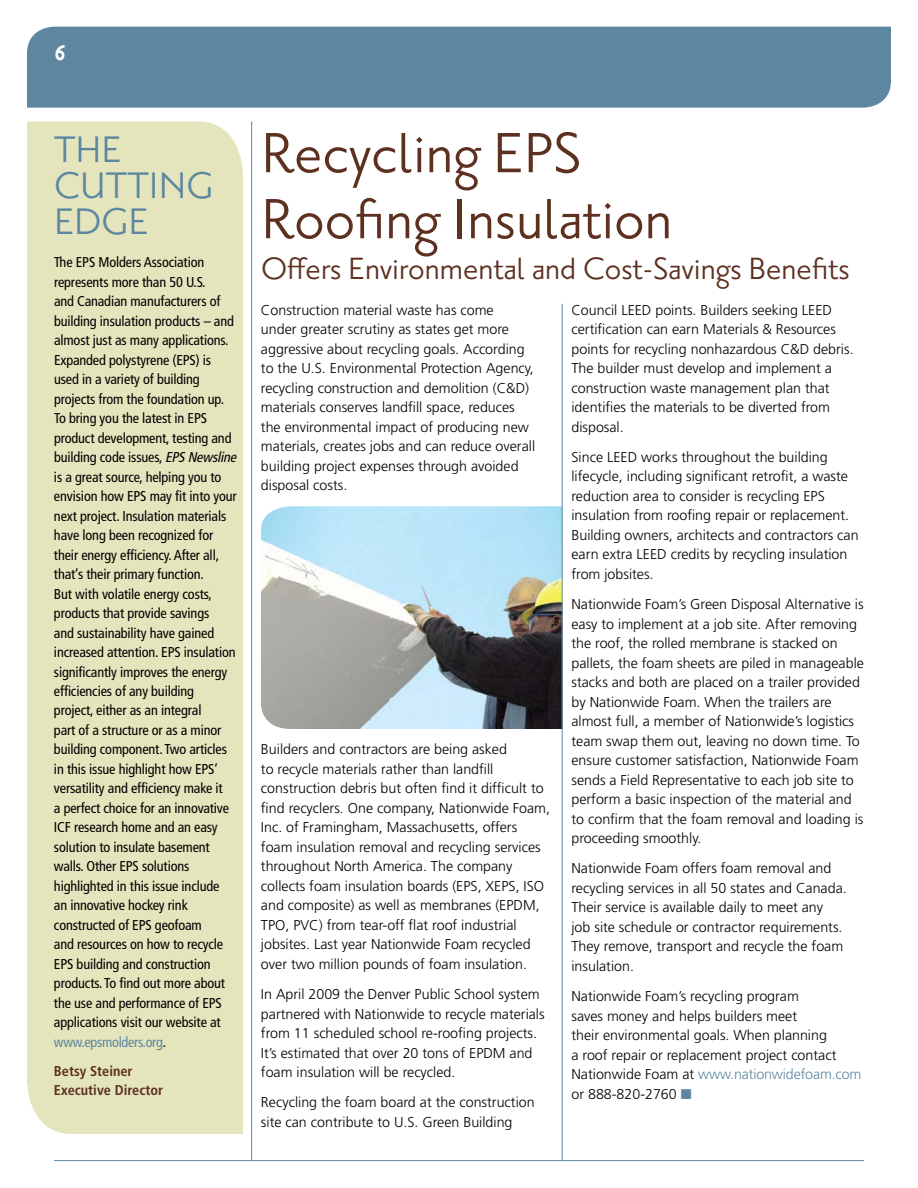
<style>
.page{position:relative;width:918px;height:1188px;background:#fff}
.page>*{position:absolute;margin:0;border:0;box-sizing:border-box;transform-origin:0 0}
.t1{font:69px/66px "Priori San";color:#5d3020}
.t2{font:45px/36px "Priori San";color:#5d87a1}
.t3{font:37.5px "Priori San";color:#5d3020}
.t4{font:36px "Priori San Bold SC";color:#fff;scale:.8 1}
.t5{font:300 14.25px/19.5px "Frutiger";color:#000}
.t6{font:condensed 14.25px/19.5px "Frutiger";letter-spacing:-.01em;color:#000}
.t7{font:700 condensed 14.25px/18.8px "Frutiger";color:#5d3020}
.s1{font-style:italic}
.s2{color:#5d87a1}
</style>
<div class="page">
<hr style="left:54px;top:1160px;width:810px;height:1px;background:#5d87a1">
<hr style="left:251px;top:122px;width:1px;height:1039px;background:#5d87a1">
<div style="left:27px;top:27px;width:864px;height:81px;background:#5d87a1"></div>
<div style="left:27px;top:122px;width:216px;height:1012px;background:#e4e4bd"></div>
<img style="left:261px;top:506px;width:301px;height:223px">
<hr style="left:562px;top:304px;width:1px;height:857px;background:#5d87a1">
<h3 class="t4" style="left:54px;top:31px;width:16px">6</h3>
<h2 class="t2" style="left:54px;top:132px;width:161px">THE<br>CUTTING<br>EDGE</h2>
<p class="t6" style="left:54px;top:252px;width:187px">The EPS Molders Association represents more than 50 U.S.<br>and Canadian manufacturers of building insulation products – and almost just as many applications.<br>Expanded polystyrene (EPS) is<br>used in a variety of building projects from the foundation up.<br>To bring you the latest in EPS product development, testing and building code issues, <span class="s1">EPSNewsline </span>is a great source, helping you to envision how EPS may fit into your next project. Insulation materials have long been recognized for their energy efficiency. After all, that’s their primary function.<br>But with volatile energy costs, products that provide savings<br>and sustainability have gained increased attention. EPS insulation significantly improves the energy efficiencies of any building<br>project, either as an integral<br>part of a structure or as a minor building component. Two articles in this issue highlight how EPS’ versatility and efficiency make it<br>a perfect choice for an innovative<br>ICF research home and an easy solution to insulate basement walls. Other EPS solutions highlighted in this issue include<br>an innovative hockey rink constructed of EPS geofoam<br>and resources on how to recycle<br>EPS building and construction products. To find out more about the use and performance of EPS applications visit our website at <span class="s2">www.epsmolders.org</span>.</p>
<p class="t7" style="left:54px;top:1062px;width:111px">Betsy Steiner<br>Executive Director</p>
<h1 class="t1" style="left:261px;top:121px;width:413px">Recycling EPS<br>Roofing Insulation</h1>
<h3 class="t3" style="left:261px;top:249px;width:590px">Offers Environmental and Cost-Savings Benefits</h3>
<p class="t5" style="left:261px;top:300px;width:276px">Construction material waste has come<br>under greater scrutiny as states get more aggressive about recycling goals. According to the U.S. Environmental Protection Agency, recycling construction and demolition (C&amp;D) materials conserves landfill space, reduces the environmental impact of producing new materials, creates jobs and can reduce overall building project expenses through avoided disposal costs.</p>
<p class="t5" style="left:261px;top:740px;width:291px">Builders and contractors are being asked<br>to recycle materials rather than landfill construction debris but often find it difficult to find recyclers. One company, Nationwide Foam, Inc. of Framingham, Massachusetts, offers foam insulation removal and recycling services throughout North America. The company collects foam insulation boards (EPS, XEPS, ISO and composite) as well as membranes (EPDM, TPO, PVC) from tear-off flat roof industrial jobsites. Last year Nationwide Foam recycled over two million pounds of foam insulation.</p>
<p class="t5" style="left:261px;top:985px;width:285px">In April 2009 the Denver Public School system partnered with Nationwide to recycle materials from 11 scheduled school re-roofing projects.<br>It’s estimated that over 20 tons of EPDM and foam insulation will be recycled.</p>
<p class="t5" style="left:261px;top:1093px;width:275px">Recycling the foam board at the construction site can contribute to U.S. Green Building</p>
<p class="t5" style="left:571px;top:300px;width:284px">Council LEED points. Builders seeking LEED certification can earn Materials &amp; Resources points for recycling nonhazardous C&amp;D debris.<br>The builder must develop and implement a construction waste management plan that identifies the materials to be diverted from disposal.</p>
<p class="t5" style="left:571px;top:447px;width:289px">Since LEED works throughout the building lifecycle, including significant retrofit, a waste reduction area to consider is recycling EPS insulation from roofing repair or replacement.<br>Building owners, architects and contractors can earn extra LEED credits by recycling insulation from jobsites.</p>
<p class="t5" style="left:571px;top:594px;width:294px">Nationwide Foam’s Green Disposal Alternative is easy to implement at a job site. After removing the roof, the rolled membrane is stacked on pallets, the foam sheets are piled in manageable stacks and both are placed on a trailer provided by Nationwide Foam. When the trailers are almost full, a member of Nationwide’s logistics team swap them out, leaving no down time. To ensure customer satisfaction, Nationwide Foam sends a Field Representative to each job site to perform a basic inspection of the material and to confirm that the foam removal and loading is proceeding smoothly.</p>
<p class="t5" style="left:571px;top:859px;width:277px">Nationwide Foam offers foam removal and recycling services in all 50 states and Canada.<br>Their service is available daily to meet any<br>job site schedule or contractor requirements.<br>They remove, transport and recycle the foam insulation.</p>
<p class="t5" style="left:571px;top:986px;width:291px">Nationwide Foam’s recycling program<br>saves money and helps builders meet<br>their environmental goals. When planning<br>a roof repair or replacement project contact Nationwide Foam at <span class="s2">www.nationwidefoam.com </span>or 888-820-2760 <span class="s2">■</span></p>
</div>
